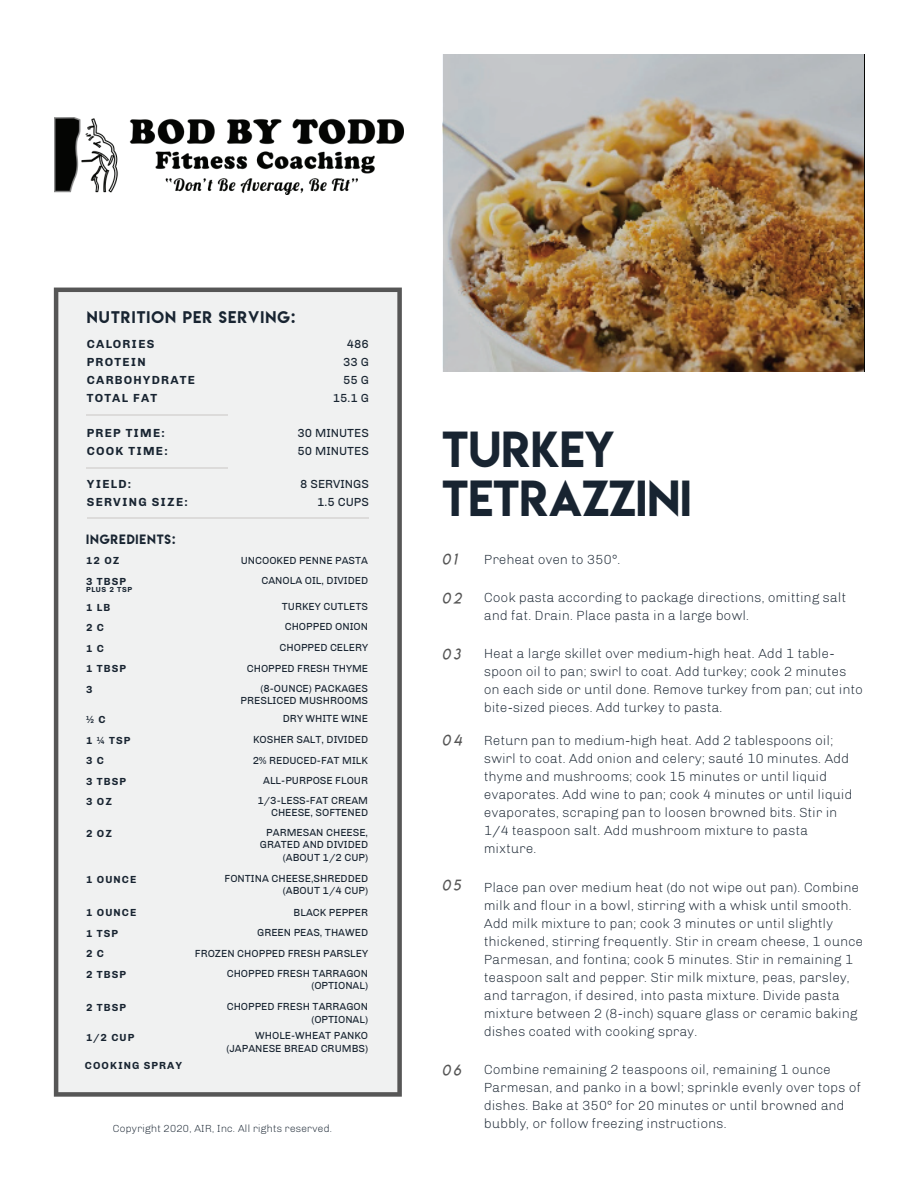
<style>
.page{position:relative;width:918px;height:1188px;background:#fff}
.page>*{position:absolute;margin:0;border:0;box-sizing:border-box;transform-origin:0 0}
.t1{font:45px/49.5px "Lemon Milk";color:#182431}
.t2{font:15px "Lemon Milk";letter-spacing:.075em;color:#182431}
.t3{font:15px "Lemon Milklightitalic";letter-spacing:.2em;color:#565656}
.t4{font:300 13.5px/18px "Chivo";color:#182431}
.t5{font:700 12px/18px "Chivo";letter-spacing:.1em;color:#182431}
.t6{font:12px/18px "Chivo";color:#182431;text-align:right}
.t7{font:12px "Lemon Milk";letter-spacing:.075em;color:#182431}
.t8{font:10.5px/12.6px "Chivo";color:#182431;text-align:right}
.t9{font:700 10.5px "Chivo";letter-spacing:.1em;color:#182431}
.t10{font:300 10.5px "Chivo";color:#182431}
.t11{font:700 7.5px "Chivo";letter-spacing:.1em;color:#182431}
</style>
<div class="page">
<img style="left:443px;top:54px;width:421px;height:317px">
<div style="left:54px;top:288px;width:348px;height:809px;background:#f0f1f1"></div>
<hr style="left:87px;top:415px;width:141px;height:1px;background:#dcdbda">
<hr style="left:87px;top:518px;width:282px;height:1px;background:#dcdbda">
<hr style="left:87px;top:467px;width:141px;height:1px;background:#dcdbda">
<img style="left:54px;top:117px;width:349px;height:78px">
<p class="t2" style="left:87px;top:306px;width:210px">NUTRITION PER SERVING:</p>
<p class="t5" style="left:87px;top:335px;width:110px">CALORIES<br>PROTEIN<br>CARBOHYDRATE<br>TOTAL FAT</p>
<p class="t6" style="left:333px;top:335px;width:38px">486<br>33 G<br>55 G<br>15.1 G</p>
<p class="t5" style="left:87px;top:424px;width:82px">PREP TIME:<br>COOK TIME:</p>
<p class="t6" style="left:297px;top:424px;width:73px;text-align:left">30 MINUTES<br>50 MINUTES</p>
<p class="t5" style="left:87px;top:475px;width:102px">YIELD:<br>SERVING SIZE:</p>
<p class="t6" style="left:300px;top:475px;width:70px">8 SERVINGS<br>1.5 CUPS</p>
<p class="t7" style="left:86px;top:531px;width:91px">INGREDIENTS:</p>
<p class="t9" style="left:86px;top:555px;width:35px">12 OZ</p>
<p class="t8" style="left:241px;top:554px;width:129px">UNCOOKED PENNE PASTA</p>
<p class="t9" style="left:86px;top:575px;width:41px">3 TBSP</p>
<p class="t8" style="left:262px;top:574px;width:108px">CANOLA OIL, DIVIDED</p>
<p class="t11" style="left:86px;top:585px;width:48px">PLUS 2 TSP</p>
<p class="t9" style="left:86px;top:601px;width:26px">1 LB</p>
<p class="t8" style="left:282px;top:600px;width:88px">TURKEY CUTLETS</p>
<p class="t9" style="left:86px;top:621px;width:20px">2 C</p>
<p class="t8" style="left:285px;top:621px;width:85px">CHOPPED ONION</p>
<p class="t9" style="left:86px;top:642px;width:20px">1 C</p>
<p class="t8" style="left:280px;top:641px;width:90px">CHOPPED CELERY</p>
<p class="t9" style="left:86px;top:662px;width:41px">1 TBSP</p>
<p class="t8" style="left:247px;top:658px;width:123px;line-height:20px">CHOPPED FRESH THYME (8-OUNCE) PACKAGES</p>
<p class="t8" style="left:241px;top:694px;width:129px">PRESLICED MUSHROOMS</p>
<p class="t9" style="left:86px;top:683px;width:8px">3</p>
<p class="t9" style="left:86px;top:713px;width:21px">½ C</p>
<p class="t8" style="left:283px;top:713px;width:87px">DRY WHITE WINE</p>
<p class="t9" style="left:86px;top:734px;width:46px">1 ¼ TSP</p>
<p class="t8" style="left:253px;top:733px;width:116px">KOSHER SALT, DIVIDED</p>
<p class="t9" style="left:86px;top:754px;width:20px">3 C</p>
<p class="t8" style="left:253px;top:754px;width:117px">2% REDUCED-FAT MILK</p>
<p class="t9" style="left:86px;top:775px;width:41px">3 TBSP</p>
<p class="t8" style="left:257px;top:771px;width:112px;line-height:19.8px;text-align:center">ALL-PURPOSE FLOUR<br>1/3-LESS-FAT CREAM</p>
<p class="t8" style="left:271px;top:807px;width:99px">CHEESE, SOFTENED</p>
<p class="t9" style="left:86px;top:795px;width:27px">3 OZ</p>
<p class="t9" style="left:86px;top:827px;width:27px">2 OZ</p>
<p class="t8" style="left:260px;top:826px;width:110px">PARMESAN CHEESE,<br>GRATED AND DIVIDED (ABOUT 1/2 CUP)</p>
<p class="t8" style="left:225px;top:872px;width:145px">FONTINA CHEESE,SHREDDED (ABOUT 1/4 CUP)</p>
<p class="t9" style="left:86px;top:873px;width:52px">1 OUNCE</p>
<p class="t9" style="left:86px;top:907px;width:52px">1 OUNCE</p>
<p class="t8" style="left:294px;top:906px;width:76px">BLACK PEPPER</p>
<p class="t9" style="left:86px;top:927px;width:34px">1 TSP</p>
<p class="t8" style="left:257px;top:926px;width:112px">GREEN PEAS, THAWED</p>
<p class="t9" style="left:86px;top:948px;width:20px">2 C</p>
<p class="t8" style="left:195px;top:943px;width:175px;line-height:20px">FROZEN CHOPPED FRESH PARSLEY<br>CHOPPED FRESH TARRAGON</p>
<p class="t8" style="left:312px;top:979px;width:58px">(OPTIONAL)</p>
<p class="t9" style="left:86px;top:968px;width:41px">2 TBSP</p>
<p class="t9" style="left:86px;top:1001px;width:41px">2 TBSP</p>
<p class="t9" style="left:86px;top:1031px;width:50px">1/2 CUP</p>
<p class="t9" style="left:85px;top:1060px;width:99px">COOKING SPRAY</p>
<p class="t8" style="left:227px;top:1000px;width:143px">CHOPPED FRESH TARRAGON (OPTIONAL)</p>
<p class="t8" style="left:227px;top:1030px;width:143px">WHOLE-WHEAT PANKO (JAPANESE BREAD CRUMBS)</p>
<p class="t10" style="left:113px;top:1122px;width:221px">Copyright 2020, AIR, Inc. All rights reserved.</p>
<h1 class="t1" style="left:442px;top:424px;width:251px">TURKEY<br>TETRAZZINI</h1>
<p class="t3" style="left:442px;top:550px;width:16px">01</p>
<p class="t3" style="left:442px;top:589px;width:21px">02</p>
<p class="t3" style="left:442px;top:645px;width:20px">03</p>
<p class="t3" style="left:442px;top:731px;width:21px">04</p>
<p class="t3" style="left:442px;top:876px;width:20px">05</p>
<p class="t3" style="left:442px;top:1061px;width:20px">06</p>
<p class="t4" style="left:484px;top:550px;width:138px">Preheat oven to 350°.</p>
<p class="t4" style="left:484px;top:588px;width:364px">Cook pasta according to package directions, omitting salt and fat. Drain. Place pasta in a large bowl.</p>
<p class="t4" style="left:484px;top:645px;width:380px">Heat a large skillet over medium-high heat. Add 1 table&shy;spoon oil to pan; swirl to coat. Add turkey; cook 2 minutes on each side or until done. Remove turkey from pan; cut into bite-sized pieces. Add turkey to pasta.</p>
<p class="t4" style="left:484px;top:731px;width:370px">Return pan to medium-high heat. Add 2 tablespoons oil; swirl to coat. Add onion and celery; sauté 10 minutes. Add thyme and mushrooms; cook 15 minutes or until liquid evaporates. Add wine to pan; cook 4 minutes or until liquid evaporates, scraping pan to loosen browned bits. Stir in 1/4 teaspoon salt. Add mushroom mixture to pasta mixture.</p>
<p class="t4" style="left:484px;top:878px;width:380px">Place pan over medium heat (do not wipe out pan). Combine milk and flour in a bowl, stirring with a whisk until smooth.<br>Add milk mixture to pan; cook 3 minutes or until slightly thickened, stirring frequently. Stir in cream cheese, 1 ounce Parmesan, and fontina; cook 5 minutes. Stir in remaining 1 teaspoon salt and pepper. Stir milk mixture, peas, parsley, and tarragon, if desired, into pasta mixture. Divide pasta mixture between 2 (8-inch) square glass or ceramic baking dishes coated with cooking spray.</p>
<p class="t4" style="left:484px;top:1060px;width:379px">Combine remaining 2 teaspoons oil, remaining 1 ounce Parmesan, and panko in a bowl; sprinkle evenly over tops of dishes. Bake at 350° for 20 minutes or until browned and bubbly, or follow freezing instructions.</p>
</div>
